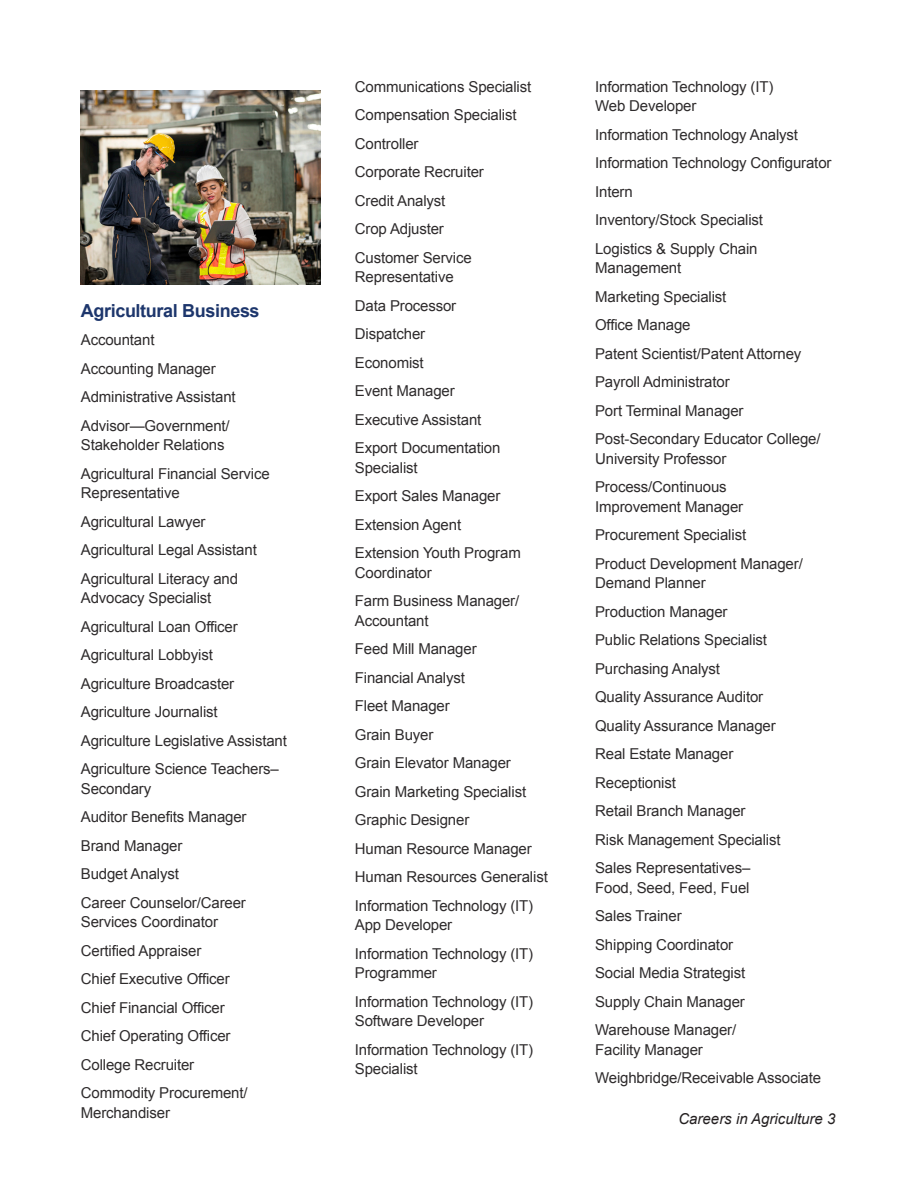
<style>
.page{position:relative;width:918px;height:1188px;background:#fff}
.page>*{position:absolute;margin:0;border:0;box-sizing:border-box;transform-origin:0 0}
.t1{font:700 18px "Arial";letter-spacing:-.02em;color:#1d366c}
.t2{font:15px/28.5px "Arial";letter-spacing:-.01em;color:#2e2b2c}
.t3{font:italic 15px "Arial";color:#231f20}
</style>
<div class="page">
<img style="left:81px;top:91px;width:240px;height:194px">
<p class="t1" style="left:81px;top:299px;width:180px">Agricultural Business</p>
<p class="t2" style="left:81px;top:326px;width:156px">Accountant<br>Accounting Manager<br>Administrative Assistant<br>Advisor—Government/</p>
<p class="t2" style="left:81px;top:431px;width:191px">Stakeholder Relations<br>Agricultural Financial Service</p>
<p class="t2" style="left:81px;top:479px;width:178px">Representative<br>Agricultural Lawyer<br>Agricultural Legal Assistant<br>Agricultural Literacy and</p>
<p class="t2" style="left:81px;top:584px;width:208px">Advocacy Specialist<br>Agricultural Loan Officer<br>Agricultural Lobbyist<br>Agriculture Broadcaster<br>Agriculture Journalist<br>Agriculture Legislative Assistant<br>Agriculture Science Teachers–</p>
<p class="t2" style="left:81px;top:774px;width:167px">Secondary<br>Auditor Benefits Manager<br>Brand Manager<br>Budget Analyst<br>Career Counselor/Career</p>
<p class="t2" style="left:81px;top:908px;width:168px">Services Coordinator<br>Certified Appraiser<br>Chief Executive Officer<br>Chief Financial Officer<br>Chief Operating Officer<br>College Recruiter<br>Commodity Procurement/</p>
<p class="t2" style="left:81px;top:1098px;width:91px">Merchandiser</p>
<p class="t2" style="left:355px;top:73px;width:178px">Communications Specialist<br>Compensation Specialist<br>Controller<br>Corporate Recruiter<br>Credit Analyst<br>Crop Adjuster<br>Customer Service</p>
<p class="t2" style="left:355px;top:263px;width:147px">Representative<br>Data Processor<br>Dispatcher<br>Economist<br>Event Manager<br>Executive Assistant<br>Export Documentation</p>
<p class="t2" style="left:355px;top:454px;width:167px">Specialist<br>Export Sales Manager<br>Extension Agent<br>Extension Youth Program</p>
<p class="t2" style="left:355px;top:559px;width:166px">Coordinator<br>Farm Business Manager/</p>
<p class="t2" style="left:355px;top:607px;width:194px">Accountant<br>Feed Mill Manager<br>Financial Analyst<br>Fleet Manager<br>Grain Buyer<br>Grain Elevator Manager<br>Grain Marketing Specialist<br>Graphic Designer<br>Human Resource Manager<br>Human Resources Generalist<br>Information Technology (IT)</p>
<p class="t2" style="left:355px;top:911px;width:180px">App Developer<br>Information Technology (IT)</p>
<p class="t2" style="left:355px;top:959px;width:180px">Programmer<br>Information Technology (IT)</p>
<p class="t2" style="left:355px;top:1007px;width:180px">Software Developer<br>Information Technology (IT)</p>
<p class="t2" style="left:355px;top:1055px;width:64px">Specialist</p>
<p class="t2" style="left:595px;top:77px;width:180px;line-height:19.5px">Information Technology (IT)<br>Web Developer</p>
<p class="t2" style="left:595px;top:121px;width:238px">Information Technology Analyst<br>Information Technology Configurator<br>Intern<br>Inventory/Stock Specialist<br>Logistics &amp; Supply Chain</p>
<p class="t2" style="left:595px;top:254px;width:227px">Management<br>Marketing Specialist<br>Office Manage<br>Patent Scientist/Patent Attorney<br>Payroll Administrator<br>Port Terminal Manager<br>Post-Secondary Educator College/</p>
<p class="t2" style="left:595px;top:445px;width:133px">University Professor<br>Process/Continuous</p>
<p class="t2" style="left:595px;top:493px;width:209px">Improvement Manager<br>Procurement Specialist<br>Product Development Manager/</p>
<p class="t2" style="left:595px;top:569px;width:187px">Demand Planner<br>Production Manager<br>Public Relations Specialist<br>Purchasing Analyst<br>Quality Assurance Auditor<br>Quality Assurance Manager<br>Real Estate Manager<br>Receptionist<br>Retail Branch Manager<br>Risk Management Specialist<br>Sales Representatives–</p>
<p class="t2" style="left:595px;top:873px;width:156px">Food, Seed, Feed, Fuel<br>Sales Trainer<br>Shipping Coordinator<br>Social Media Strategist<br>Supply Chain Manager<br>Warehouse Manager/</p>
<p class="t2" style="left:595px;top:1035px;width:228px">Facility Manager<br>Weighbridge/Receivable Associate</p>
<p class="t3" style="left:678px;top:1109px;width:159px">Careers in Agriculture 3</p>
</div>
